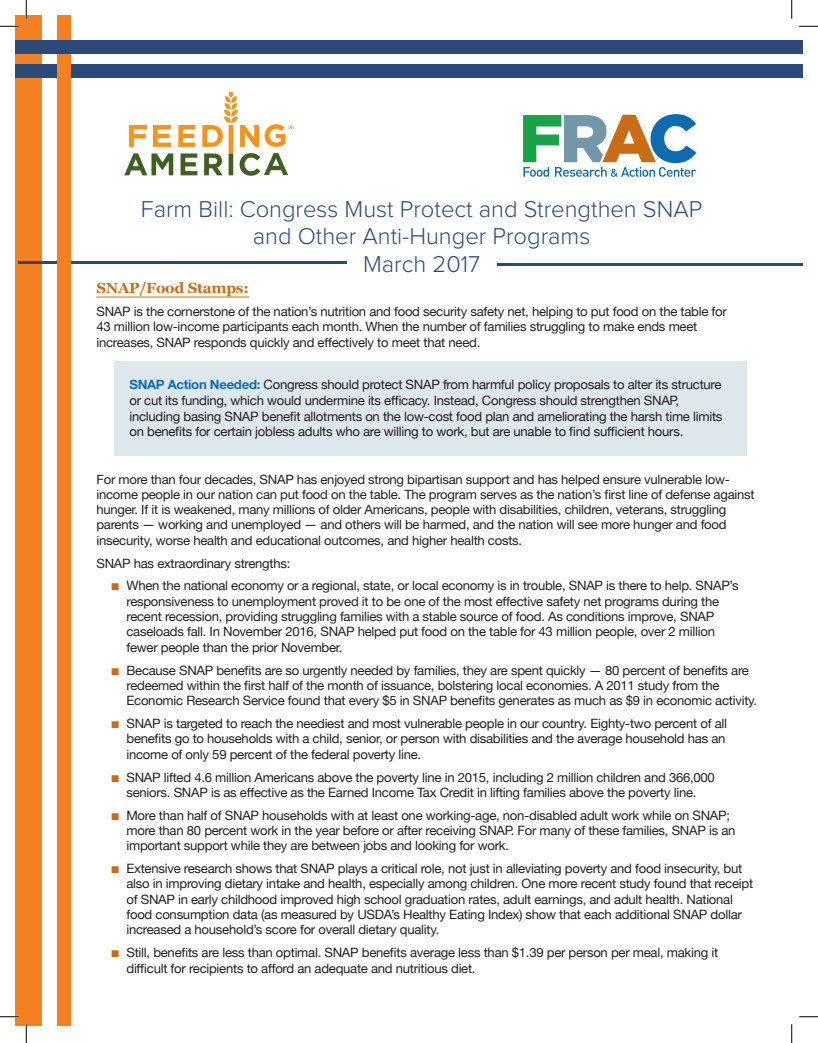
<style>
.page{position:relative;width:818px;height:1043px;background:#fff}
.page>*{position:absolute;margin:0;border:0;box-sizing:border-box;transform-origin:0 0}
.t1{font:300 23.75px/27.5px "Proxima Nova";color:#2b4a7a;text-align:center}
.t2{font:700 14.75px "Georgia";letter-spacing:-.02em;color:#ca6c17}
.t3{font:12.88px/15.2px "Helvetica Neue";letter-spacing:-.02em;color:#231f20}
.t4{font:12.88px/15.2px "Helvetica Neue";letter-spacing:-.02em;color:#231f20}
.s1{font-weight:700;color:#0d6bae}
.s2{color:#ca6c17}
</style>
<div class="page">
<div style="left:15px;top:15px;width:26px;height:1010px;background:#f48121"></div>
<svg style="left:124px;top:93px;width:170px;height:83px"></svg>
<div style="left:15px;top:64px;width:787px;height:14px;background:#2b4a7a"></div>
<hr style="left:96px;top:297px;width:153px;height:1px;background:#ca6c17">
<hr style="left:18px;top:262px;width:328px;height:2px;background:#2b4a7a">
<hr style="left:497px;top:263px;width:305px;height:2px;background:#2b4a7a">
<div style="left:57px;top:15px;width:14px;height:1010px;background:#f48121"></div>
<div style="left:15px;top:40px;width:787px;height:14px;background:#2b4a7a"></div>
<svg style="left:523px;top:114px;width:173px;height:63px"></svg>
<div style="left:114px;top:362px;width:632px;height:94px;background:#dee7ec"></div>
<svg style="left:0;top:25px;width:19px;height:2px"></svg>
<svg style="left:799px;top:25px;width:19px;height:2px"></svg>
<svg style="left:0;top:1016px;width:19px;height:1px"></svg>
<svg style="left:799px;top:1016px;width:19px;height:1px"></svg>
<svg style="left:25px;top:0;width:2px;height:19px"></svg>
<svg style="left:25px;top:1024px;width:2px;height:18px"></svg>
<svg style="left:791px;top:0;width:1px;height:19px"></svg>
<svg style="left:791px;top:1024px;width:1px;height:18px"></svg>
<h1 class="t1" style="left:141px;top:196px;width:563px">Farm Bill: Congress Must Protect and Strengthen SNAP and Other Anti-Hunger Programs<br>March 2017</h1>
<p class="t2" style="left:96px;top:277px;width:154px">SNAP/Food Stamps:</p>
<p class="t3" style="left:96px;top:304px;width:632px">SNAP is the cornerstone of the nation’s nutrition and food security safety net, helping to put food on the table for<br>43 million low-income participants each month. When the number of families struggling to make ends meet increases, SNAP responds quickly and effectively to meet that need.</p>
<p class="t3" style="left:129px;top:377px;width:594px;line-height:15.8px"><span class="s1">SNAP Action Needed:</span> Congress should protect SNAP from harmful policy proposals to alter its structure or cut its funding, which would undermine its efficacy. Instead, Congress should strengthen SNAP, including basing SNAP benefit allotments on the low-cost food plan and ameliorating the harsh time limits on benefits for certain jobless adults who are willing to work, but are unable to find sufficient hours.</p>
<p class="t4" style="left:96px;top:471px;width:659px">For more than four decades, SNAP has enjoyed strong bipartisan support and has helped ensure vulnerable low&shy;income people in our nation can put food on the table. The program serves as the nation’s first line of defense against hunger. If it is weakened, many millions of older Americans, people with disabilities, children, veterans, struggling parents — working and unemployed — and others will be harmed, and the nation will see more hunger and food insecurity, worse health and educational outcomes, and higher health costs.</p>
<p class="t3" style="left:96px;top:556px;width:195px">SNAP has extraordinary strengths:</p>
<p class="t3" style="left:126px;top:579px;width:613px;text-indent:-15px"><span class="s2">■</span> When the national economy or a regional, state, or local economy is in trouble, SNAP is there to help. SNAP’s responsiveness to unemployment proved it to be one of the most effective safety net programs during the recent recession, providing struggling families with a stable source of food. As conditions improve, SNAP caseloads fall. In November 2016, SNAP helped put food on the table for 43 million people, over 2 million fewer people than the prior November.</p>
<p class="t3" style="left:126px;top:663px;width:632px;text-indent:-15px"><span class="s2">■</span> Because SNAP benefits are so urgently needed by families, they are spent quickly — 80 percent of benefits are redeemed within the first half of the month of issuance, bolstering local economies. A 2011 study from the<br>Economic Research Service found that every $5 in SNAP benefits generates as much as $9 in economic activity.</p>
<p class="t3" style="left:126px;top:716px;width:602px;text-indent:-15px"><span class="s2">■</span> SNAP is targeted to reach the neediest and most vulnerable people in our country. Eighty-two percent of all benefits go to households with a child, senior, or person with disabilities and the average household has an income of only 59 percent of the federal poverty line.</p>
<p class="t3" style="left:111px;top:770px;width:605px;text-align:center"><span class="s2">■</span> SNAP lifted 4.6 million Americans above the poverty line in 2015, including 2 million children and 366,000 seniors. SNAP is as effective as the Earned Income Tax Credit in lifting families above the poverty line.</p>
<p class="t3" style="left:126px;top:808px;width:610px;text-indent:-15px"><span class="s2">■</span> More than half of SNAP households with at least one working-age, non-disabled adult work while on SNAP; more than 80 percent work in the year before or after receiving SNAP. For many of these families, SNAP is an important support while they are between jobs and looking for work.</p>
<p class="t3" style="left:126px;top:861px;width:628px;text-indent:-15px"><span class="s2">■</span> Extensive research shows that SNAP plays a critical role, not just in alleviating poverty and food insecurity, but also in improving dietary intake and health, especially among children. One more recent study found that receipt of SNAP in early childhood improved high school graduation rates, adult earnings, and adult health. National food consumption data (as measured by USDA’s Healthy Eating Index) show that each additional SNAP dollar increased a household’s score for overall dietary quality.</p>
<p class="t3" style="left:126px;top:945px;width:593px;text-indent:-15px"><span class="s2">■</span> Still, benefits are less than optimal. SNAP benefits average less than $1.39 per person per meal, making it difficult for recipients to afford an adequate and nutritious diet.</p>
</div>
